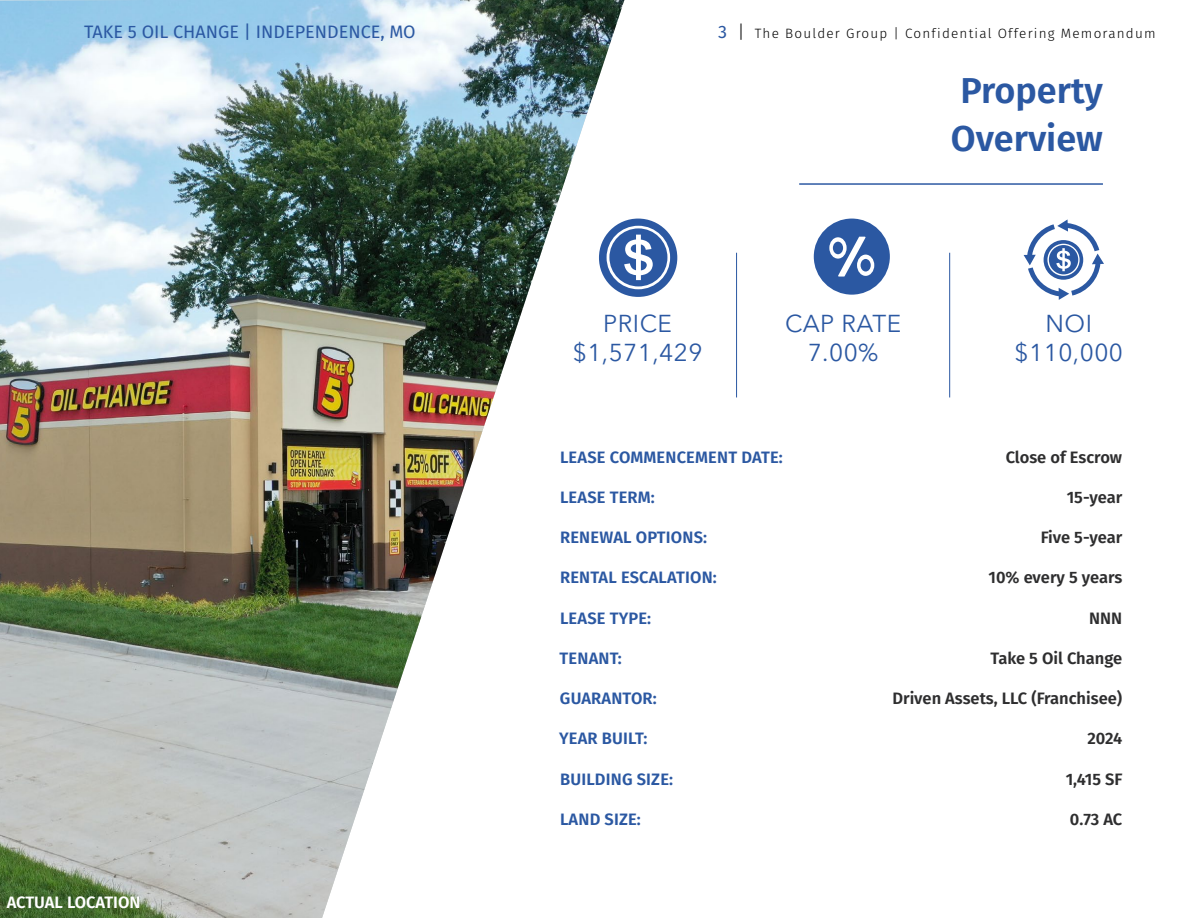
<style>
.page{position:relative;width:1188px;height:918px;background:#fff}
.page>*{position:absolute;margin:0;border:0;box-sizing:border-box;transform-origin:0 0}
.t1{font:600 36px/48px "Fira Sans";color:#2b58a2}
.t2{font:24.3px/29.1px "Avenir Next LT Pro";letter-spacing:.02em;color:#2b58a2;text-align:center}
.t3{font:18px "Fira Sans";color:#2b58a2}
.t4{font:600 16.5px "Fira Sans";letter-spacing:.01em;color:#2b58a2}
.t5{font:600 16.5px "Fira Sans";color:#2e2e2f}
.t6{font:600 16.5px "Fira Sans";color:#fff}
.t7{font:300 13.5px "Fira Sans";letter-spacing:.09em;color:#000}
.s1{font-weight:400;font-size:18px;color:#2b58a2}
.s2{font-size:18px}
</style>
<div class="page">
<img style="left:0;top:0;width:624px;height:918px">
<hr style="left:799px;top:183px;width:304px;height:2px;background:#2b58a2">
<hr style="left:736px;top:253px;width:1px;height:144px;background:#2b58a2">
<hr style="left:949px;top:253px;width:1px;height:144px;background:#2b58a2">
<svg style="left:599px;top:219px;width:78px;height:78px"></svg>
<svg style="left:1024px;top:219px;width:80px;height:81px"></svg>
<div style="left:814px;top:219px;width:76px;height:76px;background:#2b58a2;border-radius:50%"></div>
<svg style="left:829px;top:237px;width:45px;height:40px"></svg>
<p class="t3" style="left:84px;top:18px;width:333px">TAKE 5 OIL CHANGE | INDEPENDENCE, MO</p>
<p class="t7" style="left:718px;top:24px;width:439px"><span class="s1">3</span> <span class="s2">|</span> The Boulder Group | Confidential Offering Memorandum</p>
<h1 class="t1" style="left:951px;top:64px;width:153px">Property<br>Overview</h1>
<h2 class="t2" style="left:573px;top:309px;width:131px">PRICE $1,571,429</h2>
<h2 class="t2" style="left:785px;top:309px;width:118px">CAP RATE<br>7.00%</h2>
<h2 class="t2" style="left:1015px;top:309px;width:110px">NOI $110,000</h2>
<p class="t6" style="left:7px;top:889px;width:135px">ACTUAL LOCATION</p>
<p class="t4" style="left:560px;top:443px;width:224px">LEASE COMMENCEMENT DATE:</p>
<p class="t5" style="left:1006px;top:443px;width:118px">Close of Escrow</p>
<p class="t4" style="left:560px;top:483px;width:96px">LEASE TERM:</p>
<p class="t5" style="left:1067px;top:483px;width:57px">15-year</p>
<p class="t4" style="left:560px;top:524px;width:148px">RENEWAL OPTIONS:</p>
<p class="t5" style="left:1041px;top:524px;width:83px">Five 5-year</p>
<p class="t4" style="left:560px;top:564px;width:158px">RENTAL ESCALATION:</p>
<p class="t5" style="left:989px;top:564px;width:135px">10% every 5 years</p>
<p class="t4" style="left:560px;top:604px;width:93px">LEASE TYPE:</p>
<p class="t5" style="left:1089px;top:604px;width:35px">NNN</p>
<p class="t4" style="left:560px;top:645px;width:64px">TENANT:</p>
<p class="t5" style="left:990px;top:645px;width:133px">Take 5 Oil Change</p>
<p class="t4" style="left:560px;top:685px;width:98px">GUARANTOR:</p>
<p class="t5" style="left:892px;top:685px;width:231px">Driven Assets, LLC (Franchisee)</p>
<p class="t4" style="left:559px;top:725px;width:90px">YEAR BUILT:</p>
<p class="t5" style="left:1087px;top:725px;width:36px">2024</p>
<p class="t4" style="left:560px;top:765px;width:115px">BUILDING SIZE:</p>
<p class="t5" style="left:1066px;top:765px;width:58px">1,415 SF</p>
<p class="t4" style="left:560px;top:806px;width:82px">LAND SIZE:</p>
<p class="t5" style="left:1070px;top:806px;width:54px">0.73 AC</p>
</div>
